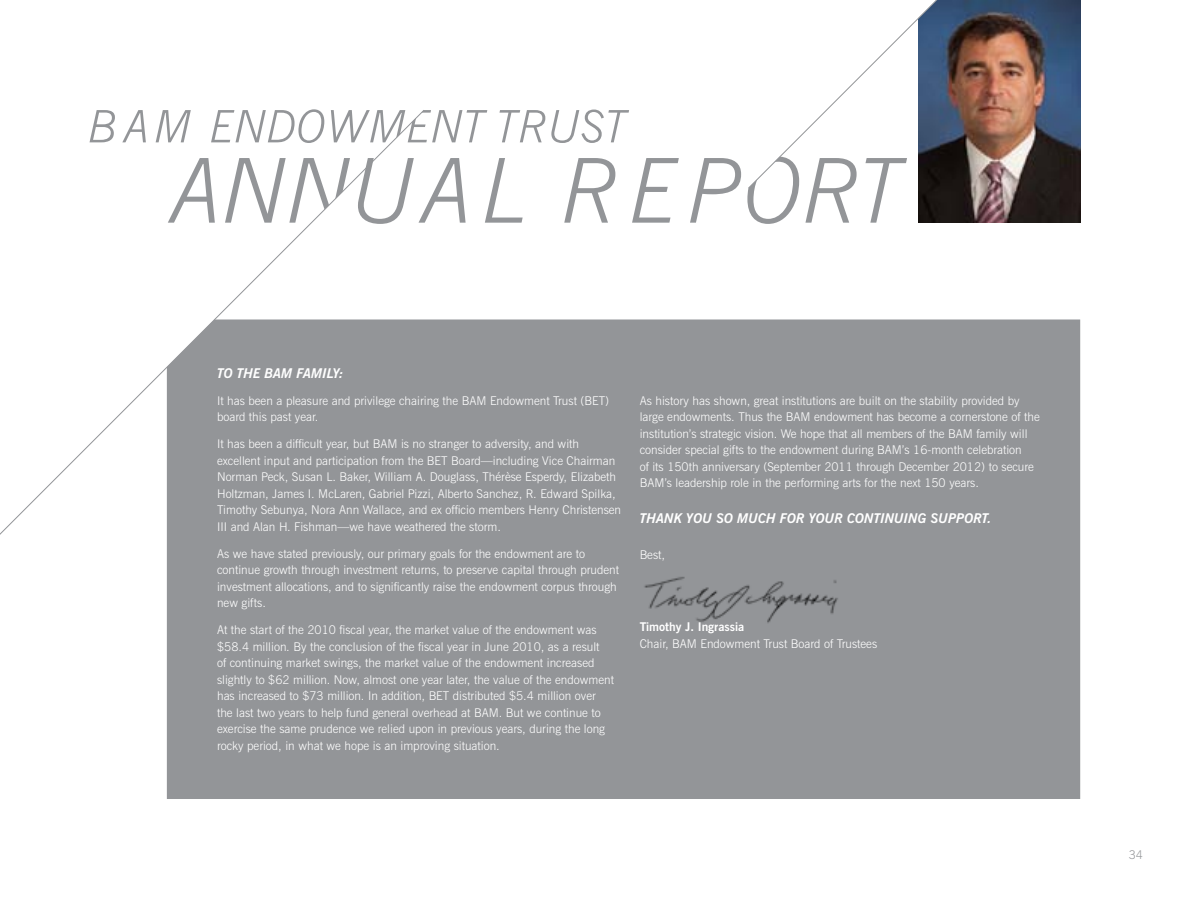
<style>
.page{position:relative;width:1188px;height:918px;background:#fff}
.page>*{position:absolute;margin:0;border:0;box-sizing:border-box;transform-origin:0 0}
.t1{font:italic 700 13.5px "News Gothic BT";color:#fff}
.t2{font:300 12px/16.5px "News Gothic BT";color:#fff}
.t3{font:700 12px "News Gothic BT";color:#fff}
.t4{font:300 12px "News Gothic BT";color:#939598}
</style>
<div class="page">
<img style="left:937px;top:0;width:143px;height:223px">
<svg style="left:427px;top:189px;width:510px;height:131px"></svg>
<div style="left:167px;top:320px;width:913px;height:479px;background:#939598"></div>
<img style="left:635px;top:573px;width:217px;height:51px">
<svg style="left:311px;top:109px;width:318px;height:34px"></svg>
<svg style="left:425px;top:158px;width:482px;height:66px"></svg>
<svg style="left:0;top:110px;width:425px;height:428px"></svg>
<svg style="left:748px;top:0;width:197px;height:189px"></svg>
<p class="t1" style="left:217px;top:365px;width:128px">TO THE BAM FAMILY:</p>
<p class="t2" style="left:217px;top:392px;width:394px">It has been a pleasure and privilege chairing the BAM Endowment Trust (BET) board this past year.</p>
<p class="t2" style="left:217px;top:436px;width:406px">It has been a difficult year, but BAM is no stranger to adversity, and with excellent input and participation from the BET Board—including Vice Chairman Norman Peck, Susan L. Baker, William A. Douglass, Thérèse Esperdy, Elizabeth Holtzman, James I. McLaren, Gabriel Pizzi, Alberto Sanchez, R. Edward Spilka, Timothy Sebunya, Nora Ann Wallace, and ex officio members Henry Christensen III and Alan H. Fishman—we have weathered the storm.</p>
<p class="t2" style="left:217px;top:545px;width:403px">As we have stated previously, our primary goals for the endowment are to continue growth through investment returns, to preserve capital through prudent investment allocations, and to significantly raise the endowment corpus through new gifts.</p>
<p class="t2" style="left:217px;top:622px;width:398px">At the start of the 2010 fiscal year, the market value of the endowment was $58.4 million. By the conclusion of the fiscal year in June 2010, as a result<br>of continuing market swings, the market value of the endowment increased slightly to $62 million. Now, almost one year later, the value of the endowment has increased to $73 million. In addition, BET distributed $5.4 million over the last two years to help fund general overhead at BAM. But we continue to exercise the same prudence we relied upon in previous years, during the long rocky period, in what we hope is an improving situation.</p>
<p class="t2" style="left:640px;top:392px;width:402px">As history has shown, great institutions are built on the stability provided by large endowments. Thus the BAM endowment has become a cornerstone of the institution’s strategic vision. We hope that all members of the BAM family will consider special gifts to the endowment during BAM’s 16-month celebration<br>of its 150th anniversary (September 2011 through December 2012) to secure BAM’s leadership role in the performing arts for the next 150 years.</p>
<p class="t1" style="left:640px;top:510px;width:353px">THANK YOU SO MUCH FOR YOUR CONTINUING SUPPOR T.</p>
<p class="t2" style="left:640px;top:546px;width:27px">Best,</p>
<p class="t3" style="left:640px;top:619px;width:106px">Timothy J. I ngrassia</p>
<p class="t2" style="left:640px;top:635px;width:239px">Chair, BAM Endowment Trust Board of Trustees</p>
<p class="t4" style="left:1129px;top:848px;width:16px">34</p>
</div>
